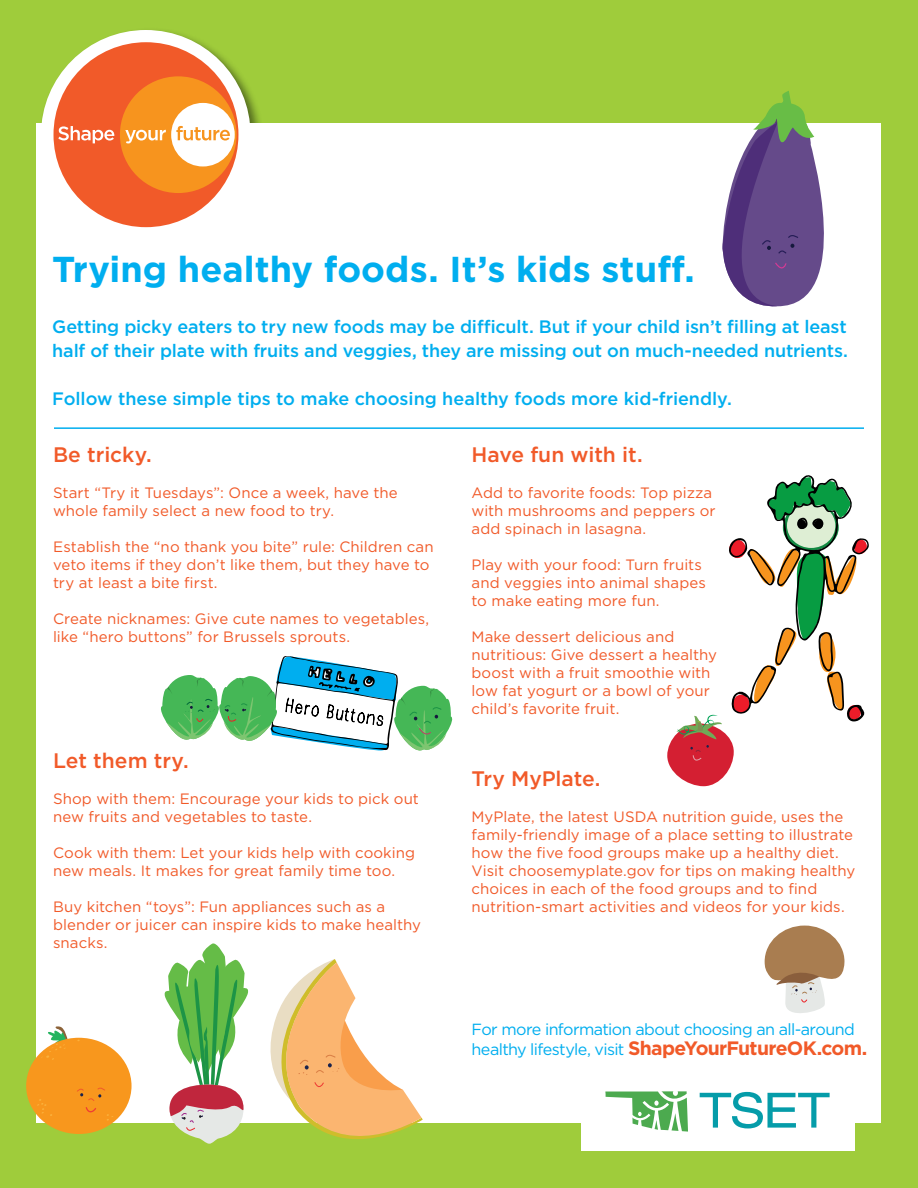
<style>
.page{position:relative;width:918px;height:1188px;background:#9fcc3b}
.page>*{position:absolute;margin:0;border:0;box-sizing:border-box;transform-origin:0 0}
.t1{font:700 36px "Gotham";color:#00aeef}
.t2{font:500 21px "Gotham";letter-spacing:-.005em;color:#f15a29}
.t3{font:500 18px/24px "Gotham";letter-spacing:-.01em;color:#00aeef}
.t4{font:16.2px/19.4px "Gotham";letter-spacing:-.035em;color:#00aeef}
.t5{font:15px/18px "Gotham";letter-spacing:.005em;color:#f15a29}
.s1{font-weight:700;font-size:19.35px;color:#f15a29}
</style>
<div class="page">
<div style="left:38px;top:27px;width:226px;height:226px;background:#000;opacity:.5"></div>
<div style="left:41px;top:30px;width:210px;height:210px;background:#fff;border-radius:50%"></div>
<div style="left:37px;top:123px;width:844px;height:1000px;background:#fff"></div>
<hr style="left:54px;top:427px;width:810px;height:2px;background:#00aeef">
<div style="left:54px;top:42px;width:184px;height:185px;background:#f15a29;border-radius:50%"></div>
<div style="left:120px;top:76px;width:117px;height:117px;background:#f7941e;border-radius:50%"></div>
<div style="left:171px;top:103px;width:64px;height:63px;background:#fff;border-radius:50%"></div>
<svg style="left:58px;top:126px;width:56px;height:17px"></svg>
<svg style="left:125px;top:130px;width:41px;height:13px"></svg>
<svg style="left:176px;top:126px;width:54px;height:15px"></svg>
<div style="left:581px;top:1117px;width:274px;height:34px;background:#fff"></div>
<svg style="left:700px;top:1092px;width:130px;height:36px"></svg>
<svg style="left:606px;top:1092px;width:82px;height:40px"></svg>
<div style="left:26px;top:1038px;width:106px;height:96px;background:#f8971d;border-radius:50%"></div>
<svg style="left:77px;top:1087px;width:36px;height:34px"></svg>
<svg style="left:36px;top:1099px;width:16px;height:17px"></svg>
<svg style="left:40px;top:1026px;width:27px;height:34px"></svg>
<svg style="left:722px;top:91px;width:102px;height:216px"></svg>
<svg style="left:161px;top:656px;width:292px;height:95px"></svg>
<svg style="left:667px;top:475px;width:202px;height:311px"></svg>
<svg style="left:164px;top:943px;width:259px;height:201px"></svg>
<svg style="left:765px;top:926px;width:79px;height:87px"></svg>
<h1 class="t1" style="left:52px;top:245px;width:644px">Trying healthy foods. It’s kids stuff.</h1>
<p class="t3" style="left:52px;top:314px;width:797px">Getting picky eaters to try new foods may be difficult. But if your child isn’t filling at least half of their plate with fruits and veggies, they are missing out on much-needed nutrients.</p>
<p class="t3" style="left:52px;top:386px;width:681px">Follow these simple tips to make choosing healthy foods more kid-friendly.</p>
<h2 class="t2" style="left:53px;top:441px;width:100px">Be tricky.</h2>
<p class="t5" style="left:53px;top:483px;width:346px">Start “Try it Tuesdays”: Once a week, have the whole family select a new food to try.</p>
<p class="t5" style="left:53px;top:537px;width:382px">Establish the “no thank you bite” rule: Children can veto items if they don’t like them, but they have to try at least a bite first.</p>
<p class="t5" style="left:53px;top:609px;width:378px">Create nicknames: Give cute names to vegetables, like “hero buttons” for Brussels sprouts.</p>
<h2 class="t2" style="left:53px;top:747px;width:137px">Let them try.</h2>
<p class="t5" style="left:53px;top:789px;width:367px">Shop with them: Encourage your kids to pick out new fruits and vegetables to taste.</p>
<p class="t5" style="left:53px;top:843px;width:364px">Cook with them: Let your kids help with cooking new meals. It makes for great family time too.</p>
<p class="t5" style="left:53px;top:897px;width:370px">Buy kitchen “toys”: Fun appliances such as a blender or juicer can inspire kids to make healthy snacks.</p>
<h2 class="t2" style="left:472px;top:441px;width:173px">Have fun with it.</h2>
<p class="t5" style="left:472px;top:483px;width:246px">Add to favorite foods: Top pizza with mushrooms and peppers or add spinach in lasagna.</p>
<p class="t5" style="left:472px;top:555px;width:236px">Play with your food: Turn fruits and veggies into animal shapes to make eating more fun.</p>
<p class="t5" style="left:472px;top:627px;width:247px">Make dessert delicious and nutritious: Give dessert a healthy boost with a fruit smoothie with low fat yogurt or a bowl of your child’s favorite fruit.</p>
<h2 class="t2" style="left:472px;top:765px;width:130px">Try MyPlate.</h2>
<p class="t5" style="left:472px;top:807px;width:385px">MyPlate, the latest USDA nutrition guide, uses the family-friendly image of a place setting to illustrate how the five food groups make up a healthy diet.<br>Visit choosemyplate.gov for tips on making healthy choices in each of the food groups and to find nutrition-smart activities and videos for your kids.</p>
<p class="t4" style="left:472px;top:1020px;width:397px">For more information about choosing an all-around healthy lifestyle, visit <span class="s1">ShapeYourFutureOK.com.</span></p>
</div>
